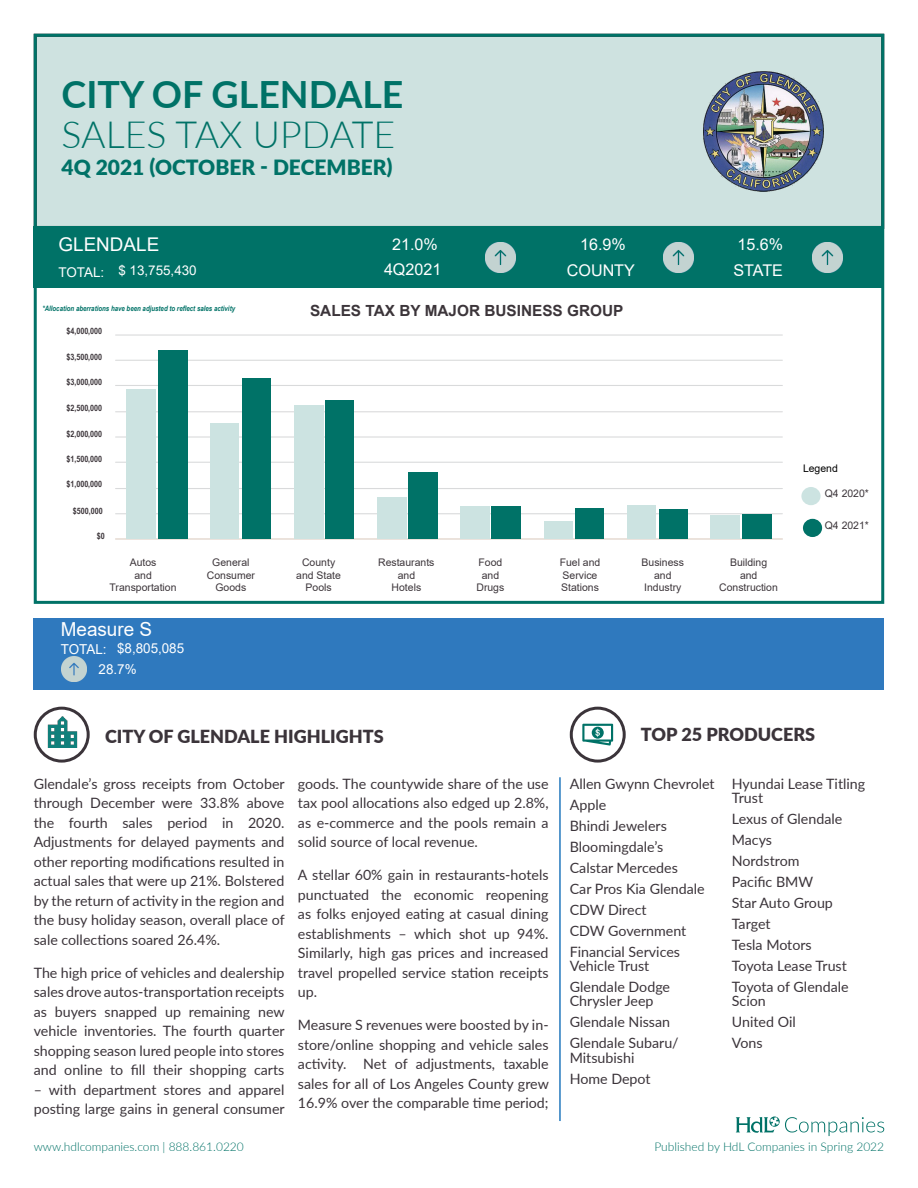
<style>
.page{position:relative;width:918px;height:1188px;background:#fff}
.page>*{position:absolute;margin:0;border:0;box-sizing:border-box;transform-origin:0 0}
.t1{font:300 37.5px "Lato";color:#007267}
.t2{font:700 37.5px "Lato";color:#007267}
.t3{font:900 21px "Lato";color:#007267}
.t4{font:19.35px "Arial";color:#fff}
.t5{font:18.9px "Arial";color:#fff}
.t6{font:900 18px "Lato";color:#3b343a}
.t7{font:16.2px "Arial";color:#fff}
.t8{font:700 15.3px "Arial";color:#3c353a}
.t9{font:14.25px/19.5px "Lato";color:#3b343a}
.t10{font:13.65px/20.4px "Arial";color:#fff}
.t11{font:13.35px "Arial";color:#fff}
.t12{font:300 12px "Lato";color:#007267}
.t13{font:10.5px/12.1px "Arial";color:#3c353a;text-align:center}
.t14{font:10.5px "Arial";color:#000}
.t15{font:700 8.7px "Arial Narrow";color:#3c353a}
.t16{font:italic 700 7.5px "Arial Narrow";color:#007267}
</style>
<div class="page">
<div style="left:35px;top:35px;width:848px;height:192px;background:#cee2e0"></div>
<div style="left:34px;top:34px;width:850px;height:570px;border:3px solid #007267"></div>
<svg style="left:736px;top:1116px;width:148px;height:20px"></svg>
<hr style="left:559px;top:777px;width:2px;height:344px;background:#2479be">
<div style="left:801px;top:487px;width:20px;height:18px;background:#cce3e1;border-radius:50%"></div>
<div style="left:803px;top:519px;width:19px;height:18px;background:#007267;border-radius:50%"></div>
<hr style="left:116px;top:513px;width:666px;height:1px;background:#d9dadb">
<hr style="left:116px;top:488px;width:666px;height:1px;background:#d9dadb">
<hr style="left:116px;top:462px;width:666px;height:1px;background:#d9dadb">
<hr style="left:116px;top:436px;width:666px;height:2px;background:#d9dadb">
<hr style="left:116px;top:411px;width:666px;height:1px;background:#d9dadb">
<hr style="left:116px;top:385px;width:666px;height:1px;background:#d9dadb">
<hr style="left:116px;top:360px;width:666px;height:1px;background:#d9dadb">
<hr style="left:116px;top:334px;width:666px;height:2px;background:#d9dadb">
<hr style="left:116px;top:538px;width:666px;height:2px;background:#edddd1">
<div style="left:127px;top:390px;width:29px;height:149px;background:#cce3e1"></div>
<div style="left:211px;top:424px;width:28px;height:115px;background:#cce3e1"></div>
<div style="left:294px;top:405px;width:29px;height:134px;background:#cce3e1"></div>
<div style="left:377px;top:497px;width:29px;height:42px;background:#cce3e1"></div>
<div style="left:460px;top:506px;width:29px;height:33px;background:#cce3e1"></div>
<div style="left:544px;top:521px;width:28px;height:18px;background:#cce3e1"></div>
<div style="left:627px;top:505px;width:29px;height:34px;background:#cce3e1"></div>
<div style="left:710px;top:516px;width:30px;height:23px;background:#cce3e1"></div>
<div style="left:158px;top:350px;width:30px;height:189px;background:#007267"></div>
<div style="left:242px;top:379px;width:29px;height:160px;background:#007267"></div>
<div style="left:325px;top:401px;width:29px;height:138px;background:#007267"></div>
<div style="left:409px;top:472px;width:29px;height:67px;background:#007267"></div>
<div style="left:492px;top:506px;width:29px;height:33px;background:#007267"></div>
<div style="left:576px;top:508px;width:28px;height:31px;background:#007267"></div>
<div style="left:659px;top:509px;width:28px;height:30px;background:#007267"></div>
<div style="left:742px;top:515px;width:29px;height:24px;background:#007267"></div>
<img style="left:703px;top:71px;width:120px;height:121px">
<div style="left:570px;top:707px;width:56px;height:56px;border:3px solid #3b343a;border-radius:50%"></div>
<svg style="left:582px;top:724px;width:31px;height:22px"></svg>
<img style="left:43px;top:714px;width:39px;height:38px">
<div style="left:34px;top:707px;width:56px;height:56px;border:3px solid #3b343a;border-radius:50%"></div>
<div style="left:34px;top:618px;width:850px;height:72px;background:#2f79be"></div>
<img style="left:61px;top:657px;width:26px;height:25px">
<div style="left:34px;top:227px;width:850px;height:61px;background:#007267"></div>
<img style="left:485px;top:242px;width:31px;height:31px">
<img style="left:812px;top:242px;width:31px;height:31px">
<img style="left:663px;top:242px;width:31px;height:31px">
<p class="t2" style="left:62px;top:66px;width:343px">CITY OF GLENDALE</p>
<p class="t1" style="left:62px;top:109px;width:335px">SALES TAX UPDATE</p>
<p class="t3" style="left:62px;top:151px;width:333px">4Q 2021 (OCTOBER - DECEMBER)</p>
<p class="t5" style="left:58px;top:231px;width:102px">GLENDALE</p>
<p class="t11" style="left:58px;top:262px;width:140px">TOTAL: $ 13,755,430</p>
<p class="t16" style="left:42px;top:303px;width:194px">*Allocation aberrations have been adjusted to reflect sales activity</p>
<p class="t15" style="left:66px;top:324px;width:37px">$4,000,000</p>
<p class="t15" style="left:66px;top:351px;width:37px">$3,500,000</p>
<p class="t15" style="left:66px;top:376px;width:37px">$3,000,000</p>
<p class="t15" style="left:66px;top:401px;width:37px">$2,500,000</p>
<p class="t15" style="left:66px;top:427px;width:37px">$2,000,000</p>
<p class="t15" style="left:66px;top:453px;width:37px">$1,500,000</p>
<p class="t15" style="left:66px;top:478px;width:37px">$1,000,000</p>
<p class="t15" style="left:73px;top:504px;width:31px">$500,000</p>
<p class="t15" style="left:97px;top:529px;width:9px">$0</p>
<p class="t7" style="left:392px;top:233px;width:47px">21.0%</p>
<p class="t7" style="left:580px;top:233px;width:47px">16.9%</p>
<p class="t7" style="left:737px;top:233px;width:47px">15.6%</p>
<p class="t7" style="left:567px;top:259px;width:70px">COUNTY</p>
<p class="t7" style="left:733px;top:259px;width:51px">STATE</p>
<p class="t7" style="left:384px;top:258px;width:59px">4Q2021</p>
<p class="t8" style="left:310px;top:300px;width:315px">SALES TAX BY MAJOR BUSINESS GROUP</p>
<p class="t13" style="left:110px;top:557px;width:69px">Autos<br>and<br>Transportation</p>
<p class="t13" style="left:207px;top:557px;width:50px">General<br>Consumer<br>Goods</p>
<p class="t13" style="left:296px;top:557px;width:46px">County and State<br>Pools</p>
<p class="t13" style="left:378px;top:557px;width:58px">Restaurants and<br>Hotels</p>
<p class="t13" style="left:476px;top:557px;width:29px">Food and<br>Drugs</p>
<p class="t13" style="left:560px;top:557px;width:42px;text-align:left">Fuel and<br>Service<br>Stations</p>
<p class="t13" style="left:642px;top:557px;width:44px">Business and<br>Industry</p>
<p class="t13" style="left:719px;top:557px;width:60px">Building<br>and<br>Construction</p>
<p class="t4" style="left:61px;top:616px;width:93px">Measure S</p>
<p class="t10" style="left:117px;top:638px;width:69px">$8,805,085</p>
<p class="t10" style="left:99px;top:639px;width:40px;text-indent:-38px">TOTAL:<br>28.7%</p>
<p class="t14" style="left:803px;top:461px;width:36px">Legend</p>
<p class="t13" style="left:825px;top:488px;width:46px">Q4 2020*</p>
<p class="t13" style="left:825px;top:519px;width:46px">Q4 2021*</p>
<p class="t6" style="left:105px;top:723px;width:280px">CITY OF GLENDALE HIGHLIGHTS</p>
<p class="t6" style="left:641px;top:721px;width:176px">TOP 25 PRODUCERS</p>
<p class="t9" style="left:34px;top:773px;width:252px;text-align:justify">Glendale’s gross receipts from October through December were 33.8% above the fourth sales period in 2020.<br>Adjustments for delayed payments and other reporting modifications resulted in actual sales that were up 21%. Bolstered by the return of activity in the region and the busy holiday season, overall place of sale collections soared 26.4%.</p>
<p class="t9" style="left:34px;top:962px;width:252px;text-align:justify">The high price of vehicles and dealership sales drove autos-transportation receipts as buyers snapped up remaining new vehicle inventories. The fourth quarter shopping season lured people into stores and online to fill their shopping carts</p>
<p class="t9" style="left:34px;top:1079px;width:252px">– with department stores and apparel posting large gains in general consumer</p>
<p class="t12" style="left:34px;top:1139px;width:212px">www.hdlcompanies.com | 888.861.0220</p>
<p class="t9" style="left:298px;top:773px;width:252px;text-align:justify">goods. The countywide share of the use tax pool allocations also edged up 2.8%, as e-commerce and the pools remain a solid source of local revenue.</p>
<p class="t9" style="left:298px;top:865px;width:252px;text-align:justify">A stellar 60% gain in restaurants-hotels punctuated the economic reopening as folks enjoyed eating at casual dining establishments – which shot up 94%.<br>Similarly, high gas prices and increased travel propelled service station receipts up.</p>
<p class="t9" style="left:298px;top:1015px;width:252px;text-align:justify">Measure S revenues were boosted by in&shy;store/online shopping and vehicle sales activity. Net of adjustments, taxable sales for all of Los Angeles County grew 16.9% over the comparable time period;</p>
<p class="t9" style="left:570px;top:773px;width:146px">Allen Gwynn Chevrolet</p>
<p class="t9" style="left:570px;top:794px;width:38px">Apple</p>
<p class="t9" style="left:570px;top:815px;width:99px">Bhindi Jewelers</p>
<p class="t9" style="left:570px;top:836px;width:95px">Bloomingdale’s</p>
<p class="t9" style="left:570px;top:857px;width:110px">Calstar Mercedes</p>
<p class="t9" style="left:570px;top:878px;width:137px">Car Pros Kia Glendale</p>
<p class="t9" style="left:570px;top:899px;width:78px">CDW Direct</p>
<p class="t9" style="left:570px;top:920px;width:118px">CDW Government</p>
<p class="t9" style="left:570px;top:944px;width:112px;line-height:14.2px">Financial Services<br>Vehicle Trust</p>
<p class="t9" style="left:570px;top:979px;width:102px;line-height:14.2px">Glendale Dodge<br>Chrysler Jeep</p>
<p class="t9" style="left:570px;top:1012px;width:102px">Glendale Nissan</p>
<p class="t9" style="left:570px;top:1035px;width:110px;line-height:14.2px">Glendale Subaru/<br>Mitsubishi</p>
<p class="t9" style="left:570px;top:1068px;width:82px">Home Depot</p>
<p class="t9" style="left:732px;top:776px;width:135px;line-height:14.2px">Hyundai Lease Titling<br>Trust</p>
<p class="t9" style="left:732px;top:809px;width:112px">Lexus of Glendale</p>
<p class="t9" style="left:732px;top:830px;width:42px">Macys</p>
<p class="t9" style="left:732px;top:851px;width:69px">Nordstrom</p>
<p class="t9" style="left:732px;top:872px;width:83px">Pacific BMW</p>
<p class="t9" style="left:732px;top:893px;width:103px">Star Auto Group</p>
<p class="t9" style="left:732px;top:914px;width:40px">Target</p>
<p class="t9" style="left:732px;top:935px;width:81px">Tesla Motors</p>
<p class="t9" style="left:732px;top:956px;width:117px">Toyota Lease Trust</p>
<p class="t9" style="left:732px;top:979px;width:118px;line-height:14.2px">Toyota of Glendale<br>Scion</p>
<p class="t9" style="left:732px;top:1012px;width:65px">United Oil</p>
<p class="t9" style="left:732px;top:1033px;width:32px">Vons</p>
<p class="t12" style="left:654px;top:1139px;width:231px">Published by HdL Companies in Spring 2022</p>
</div>
